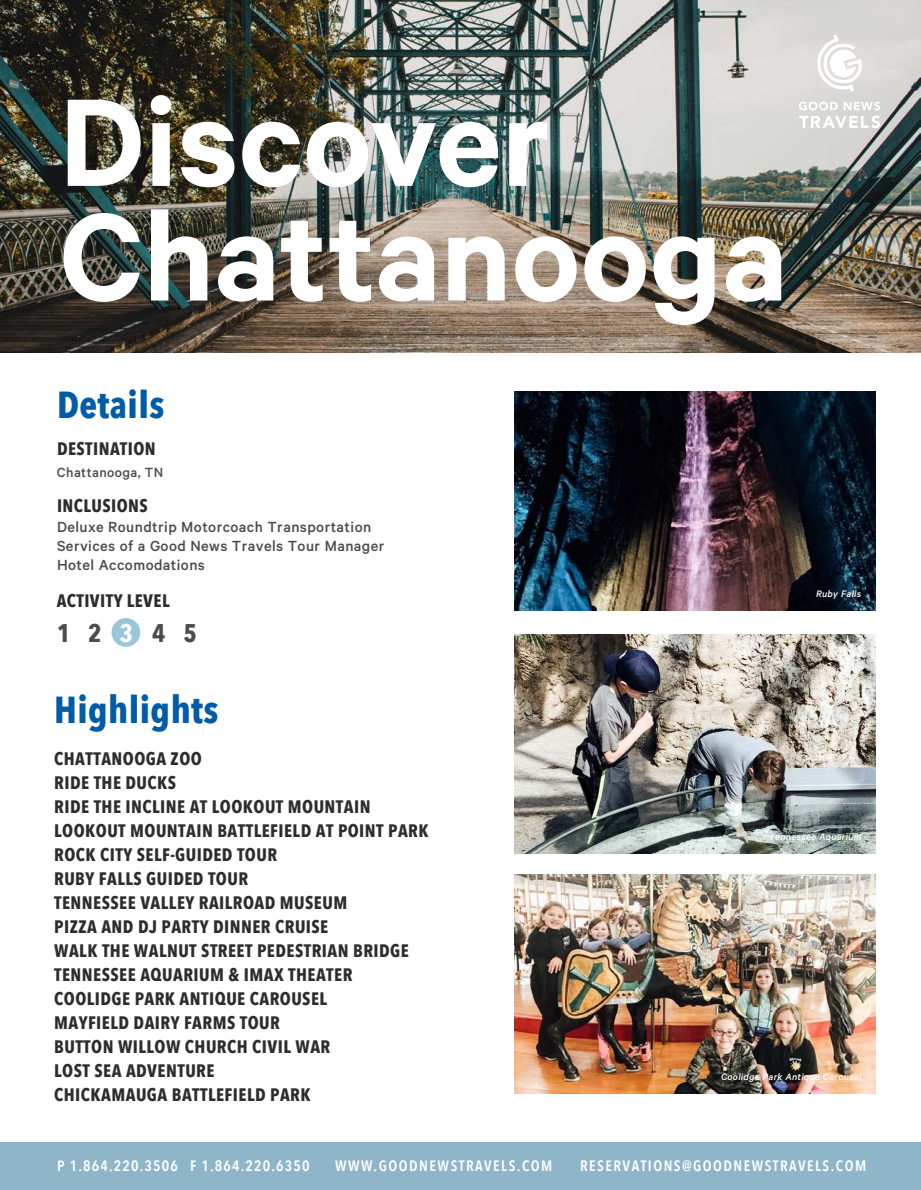
<style>
.page{position:relative;width:921px;height:1190px;background:#fff}
.page>*{position:absolute;margin:0;border:0;box-sizing:border-box;transform-origin:0 0}
.t1{font:600 140.25px/114.6px "Calibre";color:#fff}
.t2{font:700 37.5px "Avenir Next Condensed";letter-spacing:.01em;color:#005ca7}
.t3{font:700 25.5px "Avenir Next Condensed";color:#4c4c4c}
.t4{font:700 18px/24px "Avenir Next Condensed";letter-spacing:.025em;color:#2d2d2d}
.t5{font:500 16.5px/18.9px "Calibre";letter-spacing:.025em;color:#4c4c4c}
.t6{font:600 15px "Avenir Next Condensed";letter-spacing:.1em;color:#fff}
.t7{font:600 15px "Avenir Next Condensed";letter-spacing:.075em;color:#fff}
.t8{font:500 15px "Calibre";letter-spacing:.025em;color:#4c4c4c}
.t9{font:italic 500 10.5px "Calibre";letter-spacing:.025em;color:#fff}
.s1{color:#fff}
</style>
<div class="page">
<img style="left:0;top:0;width:921px;height:352px">
<svg style="left:799px;top:102px;width:39px;height:8px"></svg>
<svg style="left:844px;top:102px;width:36px;height:8px"></svg>
<svg style="left:799px;top:116px;width:81px;height:12px"></svg>
<svg style="left:817px;top:35px;width:46px;height:56px"></svg>
<div style="left:0;top:1142px;width:921px;height:47px;background:#8fb6c8"></div>
<div style="left:112px;top:618px;width:28px;height:28px;background:#9bc5d9;border-radius:50%"></div>
<img style="left:514px;top:874px;width:362px;height:219px">
<img style="left:514px;top:391px;width:362px;height:219px">
<img style="left:514px;top:634px;width:362px;height:219px">
<h1 class="t1" style="left:59px;top:81px;width:730px">Discover<br>Chattanooga</h1>
<h2 class="t2" style="left:57px;top:382px;width:109px">Details</h2>
<p class="t4" style="left:57px;top:436px;width:100px">DESTINATION</p>
<p class="t8" style="left:57px;top:463px;width:108px">Chattanooga, TN</p>
<p class="t4" style="left:57px;top:493px;width:92px">INCLUSIONS</p>
<p class="t5" style="left:57px;top:517px;width:329px">Deluxe Roundtrip Motorcoach Transportation<br>Services of a Good News Travels Tour Manager<br>Hotel Accomodations</p>
<p class="t4" style="left:57px;top:588px;width:114px">ACTIVITY LEVEL</p>
<h3 class="t3" style="left:57px;top:616px;width:141px">1 2 <span class="s1">3</span> 4 5</h3>
<h2 class="t2" style="left:54px;top:686px;width:166px">Highlights</h2>
<p class="t9" style="left:816px;top:587px;width:47px">Ruby Falls</p>
<p class="t4" style="left:54px;top:746px;width:376px">CHATTANOOGA ZOO<br>RIDE THE DUCKS<br>RIDE THE INCLINE AT LOOKOUT MOUNTAIN<br>LOOKOUT MOUNTAIN BATTLEFIELD AT POINT PARK<br>ROCK CITY SELF-GUIDED TOUR<br>RUBY FALLS GUIDED TOUR<br>TENNESSEE VALLEY RAILROAD MUSEUM<br>PIZZA AND DJ PARTY DINNER CRUISE<br>WALK THE WALNUT STREET PEDESTRIAN BRIDGE<br>TENNESSEE AQUARIUM &amp; IMAX THEATER<br>COOLIDGE PARK ANTIQUE CAROUSEL<br>MAYFIELD DAIRY FARMS TOUR<br>BUTTON WILLOW CHURCH CIVIL WAR<br>LOST SEA ADVENTURE<br>CHICKAMAUGA BATTLEFIELD PARK</p>
<p class="t9" style="left:769px;top:830px;width:94px">Tennessee Aquarium</p>
<p class="t9" style="left:721px;top:1070px;width:142px">Coolidge Park Antique Carousel</p>
<p class="t7" style="left:57px;top:1152px;width:254px">P 1.864.220.3506 F 1.864.220.6350</p>
<p class="t6" style="left:335px;top:1152px;width:219px">WWW.GOODNEWSTRAVELS.COM</p>
<p class="t6" style="left:580px;top:1152px;width:288px">RESERVATIONS@GOODNEWSTRAVELS.COM</p>
</div>
